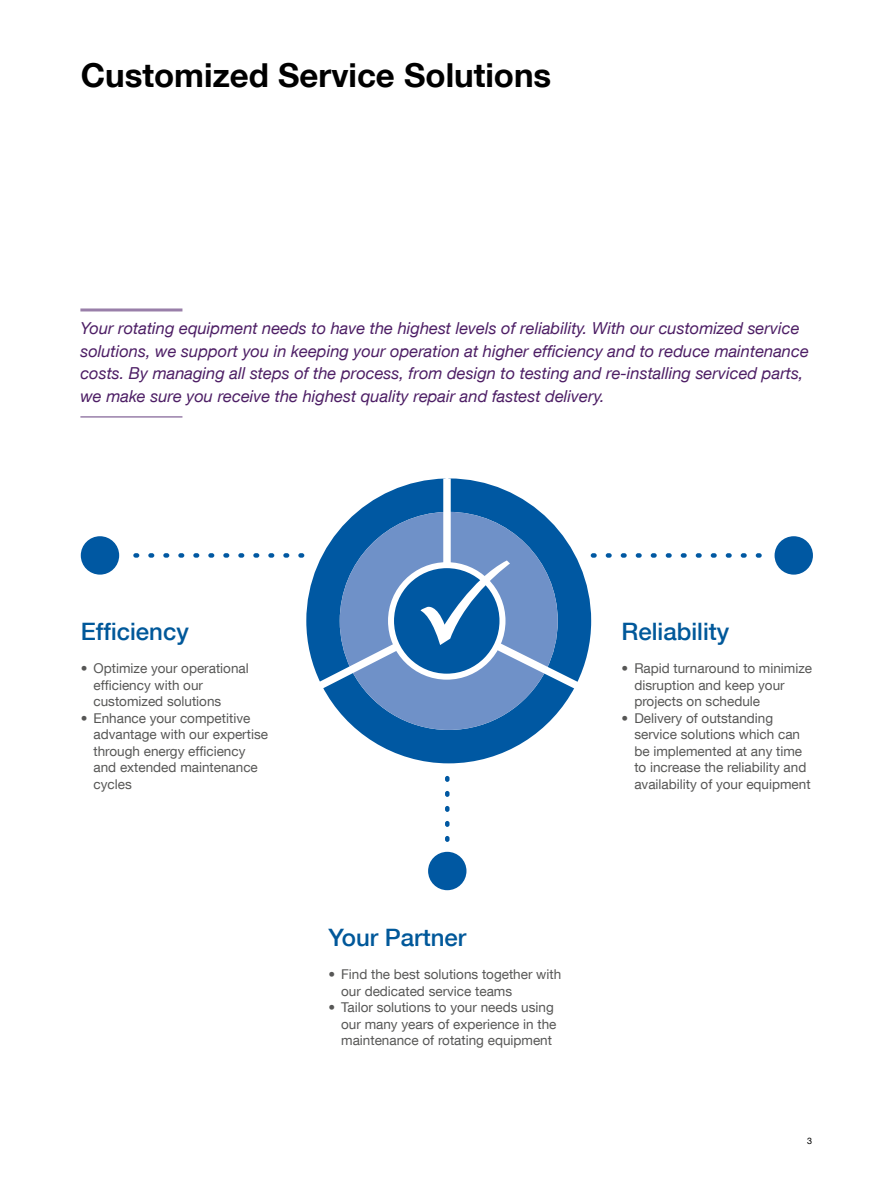
<style>
.page{position:relative;width:893px;height:1191px;background:#fff}
.page>*{position:absolute;margin:0;border:0;box-sizing:border-box;transform-origin:0 0}
.Title-1{font:700 33px "Helvetica Neue LT Com";color:#000}
.Advantages_title{font:500 24px "Helvetica Neue LT Com";color:#00589a}
.Lead_text{font:italic 16.5px/22.5px "Helvetica Neue LT Com";color:#4d1e65}
.t1{font:13.5px/16.5px "Helvetica Neue LT Com";color:#575756}
.page{font:9px "Helvetica Neue LT Com";color:#000}
</style>
<div class="page">
<div style="left:81px;top:536px;width:38px;height:38px;background:#0058a2;border-radius:50%"></div>
<div style="left:775px;top:536px;width:38px;height:38px;background:#0058a2;border-radius:50%"></div>
<svg style="left:445px;top:776px;width:4px;height:66px"></svg>
<div style="left:428px;top:852px;width:38px;height:38px;background:#0058a2;border-radius:50%"></div>
<svg style="left:133px;top:478px;width:629px;height:285px"></svg>
<hr style="left:80px;top:308px;width:102px;height:3px;background:#997fa9">
<hr style="left:80px;top:416px;width:102px;height:1px;background:#997fa9">
<p class="Title-1" style="left:81px;top:55px;width:472px">Customized Service Solutions</p>
<p class="Lead_text" style="left:80px;top:316px;width:730px">Your rotating equipment needs to have the highest levels of reliability. With our customized service solutions, we support you in keeping your operation at higher efficiency and to reduce maintenance costs. By managing all steps of the process, from design to testing and re-installing serviced parts, we make sure you receive the highest quality repair and fastest delivery.</p>
<p class="Advantages_title" style="left:81px;top:617px;width:110px">Efficiency</p>
<p class="t1" style="left:94px;top:659px;width:157px;text-indent:-13px">• Optimize your operational efficiency with our customized solutions</p>
<p class="t1" style="left:94px;top:709px;width:176px;text-indent:-13px">• Enhance your competitive advantage with our expertise through energy efficiency and extended maintenance cycles</p>
<p class="Advantages_title" style="left:328px;top:923px;width:139px">Your Partner</p>
<p class="t1" style="left:341px;top:965px;width:222px;text-indent:-13px">• Find the best solutions together with our dedicated service teams</p>
<p class="t1" style="left:341px;top:998px;width:217px;text-indent:-13px">• Tailor solutions to your needs using our many years of experience in the maintenance of rotating equipment</p>
<p class="Advantages_title" style="left:622px;top:617px;width:109px">Reliability</p>
<p class="t1" style="left:634px;top:659px;width:179px;text-indent:-13px">• Rapid turnaround to minimize disruption and keep your projects on schedule</p>
<p class="t1" style="left:634px;top:709px;width:178px;text-indent:-13px">• Delivery of outstanding service solutions which can be implemented at any time to increase the reliability and availability of your equipment</p>
<p class="page" style="left:807px;top:1135px;width:7px">3</p>
</div>
